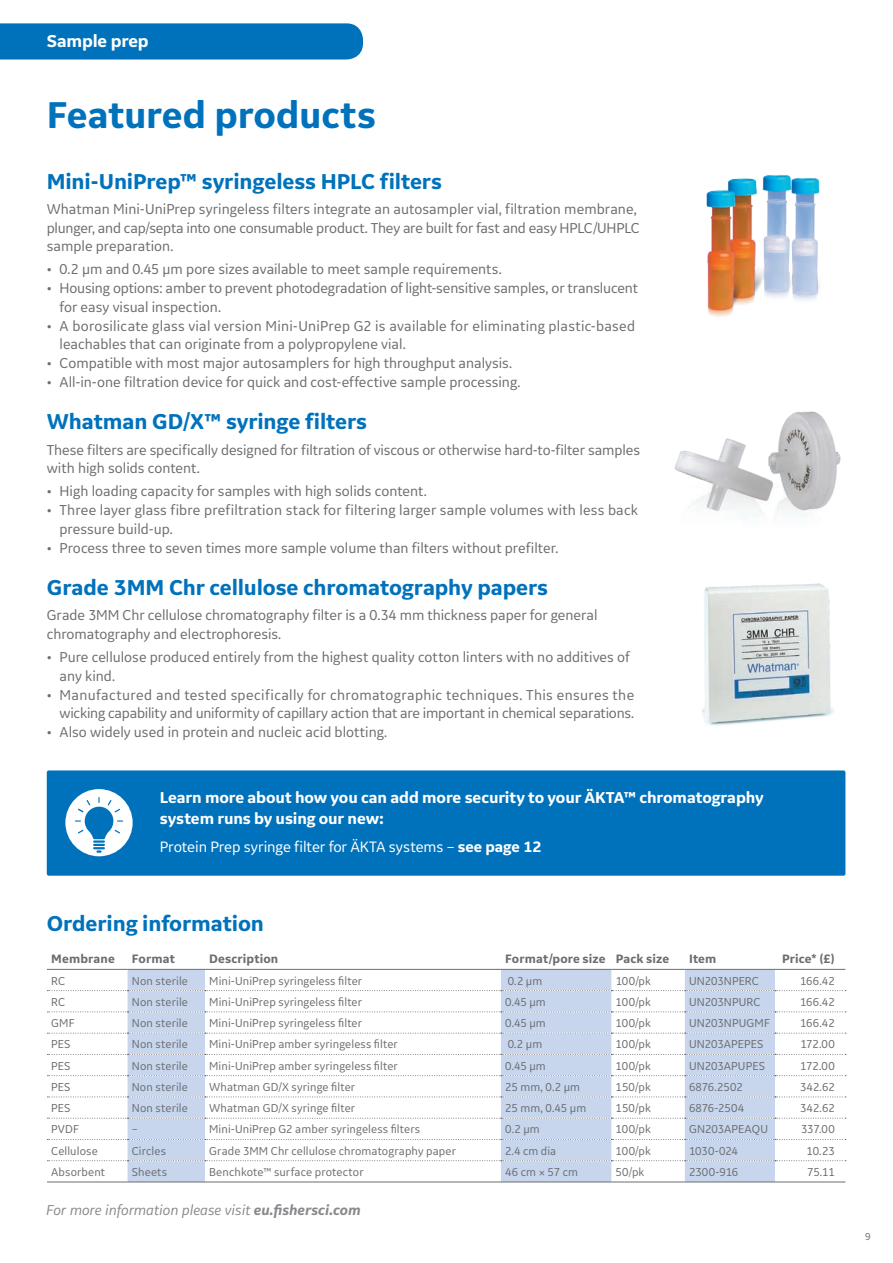
<style>
.page{position:relative;width:893px;height:1263px;background:#fff}
.page>*{position:absolute;margin:0;border:0;box-sizing:border-box;transform-origin:0 0}
.t1{font:700 39px "GE Inspira Sans";color:#0072bc}
.t2{font:700 22.5px "GE Inspira Sans";letter-spacing:-.005em;color:#0072bc}
.t3{font:700 18px "GE Inspira Sans";letter-spacing:-.01em;color:#fff}
.t4{font:700 16.5px/21px "GE Inspira Sans";letter-spacing:-.005em;color:#fff}
.t5{font:15.75px "GE Inspira Sans";letter-spacing:-.005em;color:#fff}
.t6{font:15px/18.8px "GE Inspira Sans";color:#6c6d70}
.t7{font:italic 15px "GE Inspira Sans";color:#87898c}
.t8{font:700 12.75px "GE Inspira Sans";letter-spacing:.01em;color:#6c6d70}
.t9{font:12px "GE Inspira Sans";letter-spacing:.01em;color:#6c6d70}
.t10{font:10.5px "GE Inspira Sans";color:#6c6d70}
.s1{font-weight:700}
</style>
<div class="page">
<div style="left:47px;top:770px;width:798px;height:106px;background:#0072bc;border-radius:2px"></div>
<svg style="left:65px;top:789px;width:68px;height:67px"></svg>
<svg style="left:128px;top:970px;width:647px;height:211px"></svg>
<svg style="left:47px;top:990px;width:799px;height:1px"></svg>
<svg style="left:47px;top:1011px;width:799px;height:1px"></svg>
<svg style="left:47px;top:1033px;width:799px;height:1px"></svg>
<svg style="left:47px;top:1075px;width:799px;height:1px"></svg>
<svg style="left:47px;top:1096px;width:799px;height:1px"></svg>
<svg style="left:47px;top:1118px;width:799px;height:1px"></svg>
<svg style="left:47px;top:1139px;width:799px;height:1px"></svg>
<svg style="left:47px;top:1160px;width:799px;height:1px"></svg>
<hr style="left:47px;top:1181px;width:81px;height:1px;background:#6c6d70">
<hr style="left:128px;top:1181px;width:77px;height:1px;background:#6c6d70">
<hr style="left:205px;top:1181px;width:296px;height:1px;background:#6c6d70">
<hr style="left:501px;top:1181px;width:110px;height:1px;background:#6c6d70">
<hr style="left:611px;top:1181px;width:74px;height:1px;background:#6c6d70">
<hr style="left:685px;top:1181px;width:90px;height:1px;background:#6c6d70">
<hr style="left:775px;top:1181px;width:70px;height:1px;background:#6c6d70">
<hr style="left:47px;top:969px;width:81px;height:1px;background:#6c6d70">
<hr style="left:128px;top:969px;width:77px;height:1px;background:#6c6d70">
<hr style="left:205px;top:969px;width:296px;height:1px;background:#6c6d70">
<hr style="left:501px;top:969px;width:110px;height:1px;background:#6c6d70">
<hr style="left:611px;top:969px;width:74px;height:1px;background:#6c6d70">
<hr style="left:685px;top:969px;width:90px;height:1px;background:#6c6d70">
<hr style="left:775px;top:969px;width:70px;height:1px;background:#6c6d70">
<svg style="left:47px;top:1054px;width:799px;height:1px"></svg>
<img style="left:674px;top:411px;width:167px;height:102px">
<div style="left:0;top:23px;width:363px;height:37px;background:#0072bc"></div>
<img style="left:701px;top:583px;width:133px;height:142px">
<img style="left:706px;top:174px;width:114px;height:143px">
<hr style="left:818px;top:270px;width:3px;height:35px;background:#fff">
<p class="t3" style="left:47px;top:30px;width:103px">Sample prep</p>
<h1 class="t1" style="left:47px;top:91px;width:331px">Featured products</h1>
<h2 class="t2" style="left:47px;top:167px;width:397px">Mini-UniPrep™ syringeless HPLC filters</h2>
<p class="t6" style="left:47px;top:199px;width:595px">Whatman Mini-UniPrep syringeless filters integrate an autosampler vial, filtration membrane, plunger, and cap/septa into one consumable product. They are built for fast and easy HPLC/UHPLC sample preparation.</p>
<p class="t6" style="left:47px;top:260px;width:456px">• 0.2 µm and 0.45 µm pore sizes available to meet sample requirements.</p>
<p class="t6" style="left:60px;top:278px;width:580px;text-indent:-13px">• Housing options: amber to prevent photodegradation of light-sensitive samples, or translucent for easy visual inspection.</p>
<p class="t6" style="left:60px;top:316px;width:577px;text-indent:-13px">• A borosilicate glass vial version Mini-UniPrep G2 is available for eliminating plastic-based leachables that can originate from a polypropylene vial.</p>
<p class="t6" style="left:47px;top:353px;width:467px">• Compatible with most major autosamplers for high throughput analysis.</p>
<p class="t6" style="left:47px;top:372px;width:475px">• All-in-one filtration device for quick and cost-effective sample processing.</p>
<h2 class="t2" style="left:47px;top:408px;width:322px">Whatman GD/X™ syringe filters</h2>
<p class="t6" style="left:47px;top:440px;width:595px">These filters are specifically designed for filtration of viscous or otherwise hard-to-filter samples with high solids content.</p>
<p class="t6" style="left:47px;top:482px;width:382px">• High loading capacity for samples with high solids content.</p>
<p class="t6" style="left:60px;top:500px;width:580px;text-indent:-13px">• Three layer glass fibre prefiltration stack for filtering larger sample volumes with less back pressure build-up.</p>
<p class="t6" style="left:47px;top:538px;width:513px">• Process three to seven times more sample volume than filters without prefilter.</p>
<h2 class="t2" style="left:47px;top:574px;width:503px">Grade 3MM Chr cellulose chromatography papers</h2>
<p class="t6" style="left:47px;top:605px;width:552px">Grade 3MM Chr cellulose chromatography filter is a 0.34 mm thickness paper for general chromatography and electrophoresis.</p>
<p class="t6" style="left:60px;top:647px;width:571px;text-indent:-13px">• Pure cellulose produced entirely from the highest quality cotton linters with no additives of any kind.</p>
<p class="t6" style="left:47px;top:685px;width:589px;text-align:right">• Manufactured and tested specifically for chromatographic techniques. This ensures the wicking capability and uniformity of capillary action that are important in chemical separations.</p>
<p class="t6" style="left:47px;top:722px;width:342px">• Also widely used in protein and nucleic acid blotting.</p>
<p class="t4" style="left:160px;top:787px;width:605px">Learn more about how you can add more security to your ÄKTA™ chromatography system runs by using our new:</p>
<p class="t5" style="left:160px;top:837px;width:383px">Protein Prep syringe filter for ÄKTA systems – <span class="s1">see page 12</span></p>
<h2 class="t2" style="left:47px;top:909px;width:219px">Ordering information</h2>
<p class="t8" style="left:51px;top:950px;width:65px">Membrane</p>
<p class="t8" style="left:132px;top:950px;width:45px">Format</p>
<p class="t8" style="left:209px;top:950px;width:71px">Description</p>
<p class="t8" style="left:505px;top:950px;width:166px">Format/pore size Pack size</p>
<p class="t8" style="left:689px;top:950px;width:29px">Item</p>
<p class="t8" style="left:782px;top:950px;width:54px">Price* (£)</p>
<p class="t9" style="left:51px;top:973px;width:16px">RC</p>
<p class="t9" style="left:132px;top:973px;width:58px">Non sterile</p>
<p class="t9" style="left:209px;top:973px;width:154px">Mini-UniPrep syringeless filter</p>
<p class="t9" style="left:508px;top:973px;width:36px">0.2 μm</p>
<p class="t9" style="left:616px;top:973px;width:37px">100/pk</p>
<p class="t9" style="left:689px;top:973px;width:71px">UN203NPERC</p>
<p class="t9" style="left:800px;top:973px;width:36px">166.42</p>
<p class="t9" style="left:51px;top:994px;width:16px">RC</p>
<p class="t9" style="left:132px;top:994px;width:58px">Non sterile</p>
<p class="t9" style="left:209px;top:994px;width:154px">Mini-UniPrep syringeless filter</p>
<p class="t9" style="left:505px;top:994px;width:42px">0.45 μm</p>
<p class="t9" style="left:616px;top:994px;width:37px">100/pk</p>
<p class="t9" style="left:689px;top:994px;width:73px">UN203NPURC</p>
<p class="t9" style="left:800px;top:994px;width:36px">166.42</p>
<p class="t9" style="left:51px;top:1016px;width:25px">GMF</p>
<p class="t9" style="left:132px;top:1016px;width:58px">Non sterile</p>
<p class="t9" style="left:209px;top:1016px;width:154px">Mini-UniPrep syringeless filter</p>
<p class="t9" style="left:505px;top:1016px;width:42px">0.45 μm</p>
<p class="t9" style="left:616px;top:1016px;width:37px">100/pk</p>
<p class="t9" style="left:689px;top:1016px;width:83px">UN203NPUGMF</p>
<p class="t9" style="left:800px;top:1016px;width:36px">166.42</p>
<p class="t9" style="left:51px;top:1037px;width:21px">PES</p>
<p class="t9" style="left:132px;top:1037px;width:58px">Non sterile</p>
<p class="t9" style="left:209px;top:1037px;width:190px">Mini-UniPrep amber syringeless filter</p>
<p class="t9" style="left:508px;top:1037px;width:36px">0.2 μm</p>
<p class="t9" style="left:616px;top:1037px;width:37px">100/pk</p>
<p class="t9" style="left:689px;top:1037px;width:76px">UN203APEPES</p>
<p class="t9" style="left:800px;top:1037px;width:36px">172.00</p>
<p class="t9" style="left:51px;top:1058px;width:21px">PES</p>
<p class="t9" style="left:132px;top:1058px;width:58px">Non sterile</p>
<p class="t9" style="left:209px;top:1058px;width:190px">Mini-UniPrep amber syringeless filter</p>
<p class="t9" style="left:505px;top:1058px;width:42px">0.45 μm</p>
<p class="t9" style="left:616px;top:1058px;width:37px">100/pk</p>
<p class="t9" style="left:689px;top:1058px;width:78px">UN203APUPES</p>
<p class="t9" style="left:800px;top:1058px;width:36px">172.00</p>
<p class="t9" style="left:51px;top:1079px;width:21px">PES</p>
<p class="t9" style="left:132px;top:1079px;width:58px">Non sterile</p>
<p class="t9" style="left:209px;top:1079px;width:147px">Whatman GD/X syringe filter</p>
<p class="t9" style="left:505px;top:1079px;width:77px">25 mm, 0.2 µm</p>
<p class="t9" style="left:616px;top:1079px;width:37px">150/pk</p>
<p class="t9" style="left:689px;top:1079px;width:55px">6876.2502</p>
<p class="t9" style="left:800px;top:1079px;width:36px">342.62</p>
<p class="t9" style="left:51px;top:1101px;width:21px">PES</p>
<p class="t9" style="left:132px;top:1101px;width:58px">Non sterile</p>
<p class="t9" style="left:209px;top:1101px;width:147px">Whatman GD/X syringe filter</p>
<p class="t9" style="left:505px;top:1101px;width:83px">25 mm, 0.45 µm</p>
<p class="t9" style="left:616px;top:1101px;width:37px">150/pk</p>
<p class="t9" style="left:689px;top:1101px;width:57px">6876-2504</p>
<p class="t9" style="left:800px;top:1101px;width:36px">342.62</p>
<p class="t9" style="left:51px;top:1122px;width:29px">PVDF</p>
<p class="t9" style="left:132px;top:1122px;width:7px">–</p>
<p class="t9" style="left:209px;top:1122px;width:213px">Mini-UniPrep G2 amber syringeless filters</p>
<p class="t9" style="left:505px;top:1122px;width:36px">0.2 μm</p>
<p class="t9" style="left:616px;top:1122px;width:37px">100/pk</p>
<p class="t9" style="left:689px;top:1122px;width:80px">GN203APEAQU</p>
<p class="t9" style="left:801px;top:1122px;width:35px">337.00</p>
<p class="t9" style="left:51px;top:1143px;width:48px">Cellulose</p>
<p class="t9" style="left:132px;top:1143px;width:36px">Circles</p>
<p class="t9" style="left:209px;top:1143px;width:248px">Grade 3MM Chr cellulose chromatography paper</p>
<p class="t9" style="left:505px;top:1143px;width:53px">2.4 cm dia</p>
<p class="t9" style="left:616px;top:1143px;width:37px">100/pk</p>
<p class="t9" style="left:689px;top:1143px;width:50px">1030-024</p>
<p class="t9" style="left:806px;top:1143px;width:30px">10.23</p>
<p class="t9" style="left:51px;top:1164px;width:56px">Absorbent</p>
<p class="t9" style="left:132px;top:1164px;width:37px">Sheets</p>
<p class="t9" style="left:209px;top:1164px;width:156px">Benchkote™ surface protector</p>
<p class="t9" style="left:505px;top:1164px;width:75px">46 cm × 57 cm</p>
<p class="t9" style="left:616px;top:1164px;width:30px">50/pk</p>
<p class="t9" style="left:689px;top:1164px;width:51px">2300-916</p>
<p class="t9" style="left:807px;top:1164px;width:29px">75.11</p>
<p class="t7" style="left:46px;top:1201px;width:316px">For more information please visit <span class="s1">eu.fishersci.com</span></p>
<p class="t10" style="left:865px;top:1230px;width:7px">9</p>
</div>
